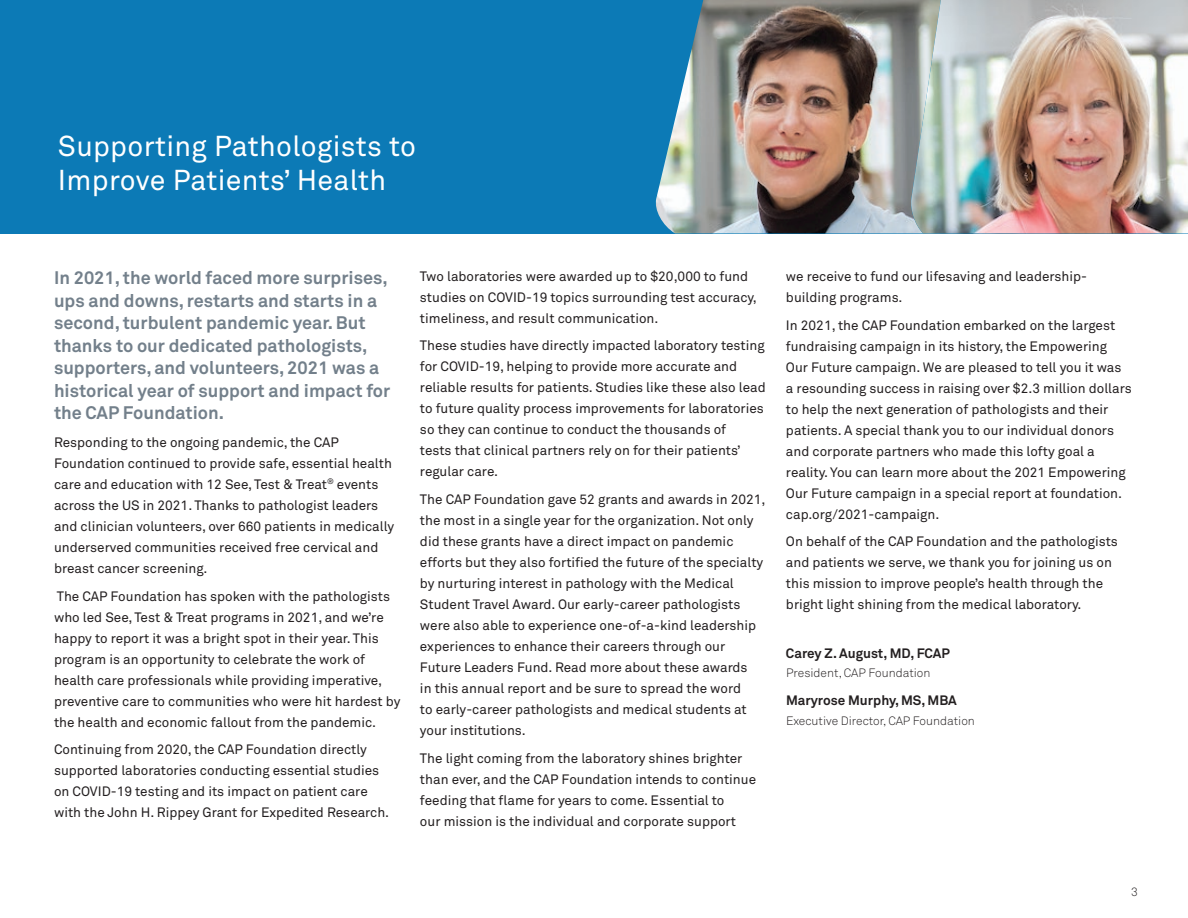
<style>
.page{position:relative;width:1188px;height:918px;background:#fff}
.page>*{position:absolute;margin:0;border:0;box-sizing:border-box;transform-origin:0 0}
.t1{font:28.5px/34.5px "Akkurat Std";letter-spacing:.01em;color:#fff}
.t2{font:700 18px/22.5px "Akkurat Std";color:#73808b}
.t3{font:13.5px/21px "Akkurat Std";color:#231f20}
.t4{font:700 13.5px "Akkurat Std";color:#231f20}
.t5{font:300 12px "Akkurat Std";color:#231f20}
</style>
<div class="page">
<div style="left:0;top:0;width:1188px;height:234px;background:#0c7ab6"></div>
<img style="left:655px;top:0;width:255px;height:234px">
<img style="left:910px;top:0;width:278px;height:234px">
<h1 class="t1" style="left:58px;top:129px;width:359px">Supporting Pathologists to<br>Improve Patients’ Health</h1>
<p class="t2" style="left:54px;top:266px;width:338px">In 2021, the world faced more surprises, ups and downs, restarts and starts in a second, turbulent pandemic year. But thanks to our dedicated pathologists, supporters, and volunteers, 2021 was a historical year of support and impact for the CAP Foundation.</p>
<p class="t3" style="left:54px;top:432px;width:342px">Responding to the ongoing pandemic, the CAP Foundation continued to provide safe, essential health care and education with 12 See, Test &amp; Treat<sup>®</sup> events across the US in 2021. Thanks to pathologist leaders and clinician volunteers, over 660 patients in medically underserved communities received free cervical and breast cancer screening.</p>
<p class="t3" style="left:54px;top:585px;width:348px">The CAP Foundation has spoken with the pathologists who led See, Test &amp; Treat programs in 2021, and we’re happy to report it was a bright spot in their year. This program is an opportunity to celebrate the work of health care professionals while providing imperative, preventive care to communities who were hit hardest by the health and economic fallout from the pandemic.</p>
<p class="t3" style="left:54px;top:739px;width:337px">Continuing from 2020, the CAP Foundation directly supported laboratories conducting essential studies on COVID-19 testing and its impact on patient care with the John H. Rippey Grant for Expedited Research.</p>
<p class="t3" style="left:420px;top:266px;width:338px">Two laboratories were awarded up to $20,000 to fund studies on COVID-19 topics surrounding test accuracy, timeliness, and result communication.</p>
<p class="t3" style="left:420px;top:335px;width:347px">These studies have directly impacted laboratory testing for COVID-19, helping to provide more accurate and reliable results for patients. Studies like these also lead to future quality process improvements for laboratories so they can continue to conduct the thousands of<br>tests that clinical partners rely on for their patients’ regular care.</p>
<p class="t3" style="left:420px;top:489px;width:347px">The CAP Foundation gave 52 grants and awards in 2021, the most in a single year for the organization. Not only did these grants have a direct impact on pandemic efforts but they also fortified the future of the specialty by nurturing interest in pathology with the Medical Student Travel Award. Our early-career pathologists were also able to experience one-of-a-kind leadership experiences to enhance their careers through our Future Leaders Fund. Read more about these awards<br>in this annual report and be sure to spread the word<br>to early-career pathologists and medical students at your institutions.</p>
<p class="t3" style="left:420px;top:748px;width:338px">The light coming from the laboratory shines brighter than ever, and the CAP Foundation intends to continue feeding that flame for years to come. Essential to<br>our mission is the individual and corporate support</p>
<p class="t3" style="left:786px;top:266px;width:303px">we receive to fund our lifesaving and leadership&shy;building programs.</p>
<p class="t3" style="left:786px;top:314px;width:347px">In 2021, the CAP Foundation embarked on the largest fundraising campaign in its history, the Empowering Our Future campaign. We are pleased to tell you it was a resounding success in raising over $2.3 million dollars to help the next generation of pathologists and their patients. A special thank you to our individual donors and corporate partners who made this lofty goal a reality. You can learn more about the 2021 Empowering Our Future campaign in a special report at foundation. cap.org/2021-campaign.</p>
<p class="t3" style="left:786px;top:531px;width:334px">On behalf of the CAP Foundation and the pathologists and patients we serve, we thank you for joining us on this mission to improve people’s health through the bright light shining from the medical laboratory.</p>
<p class="t4" style="left:786px;top:645px;width:165px">Carey Z. August, MD, FCAP</p>
<p class="t5" style="left:786px;top:666px;width:146px">President, CAP Foundation</p>
<p class="t4" style="left:786px;top:692px;width:172px">Maryrose Murphy, MS, MBA</p>
<p class="t5" style="left:786px;top:713px;width:190px">Executive Director, CAP Foundation</p>
<p class="t5" style="left:1131px;top:884px;width:8px">3</p>
</div>
